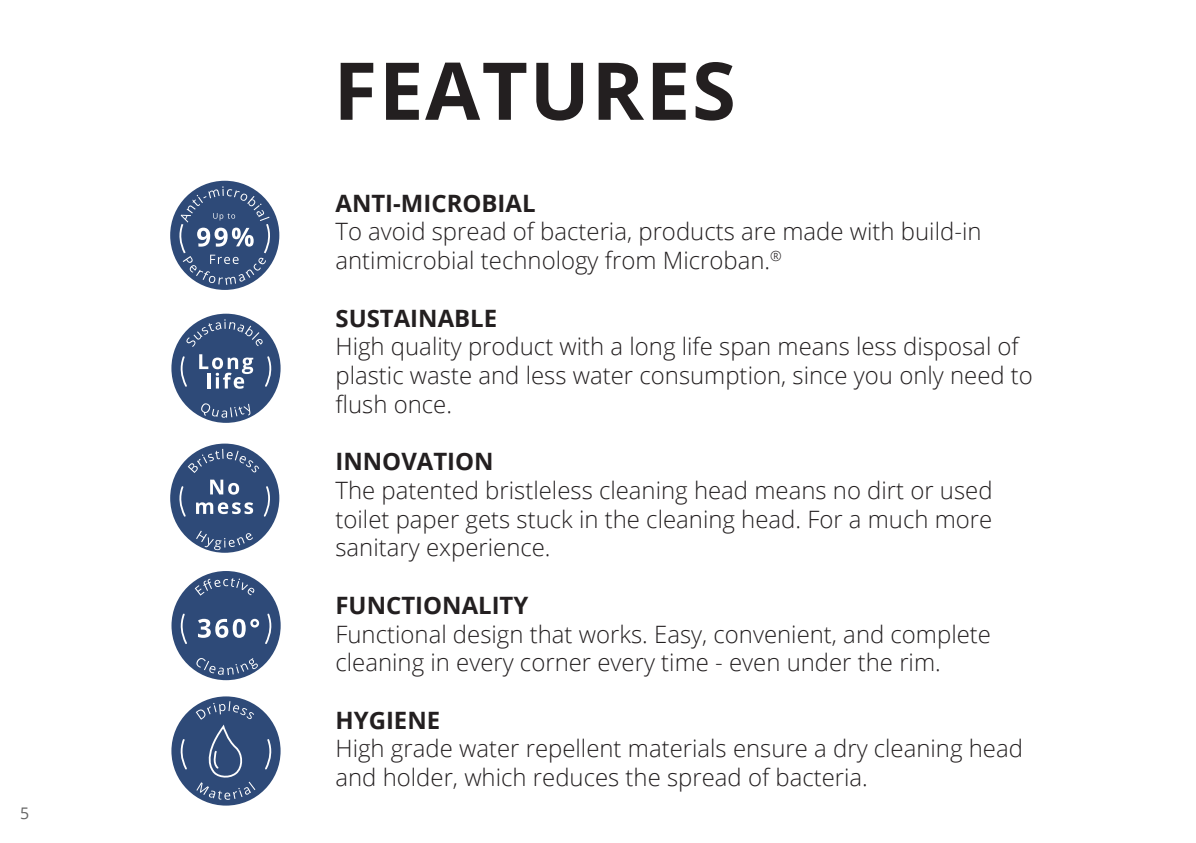
<style>
.page{position:relative;width:1196px;height:843px;background:#fff}
.page>*{position:absolute;margin:0;border:0;box-sizing:border-box;transform-origin:0 0}
.t1{font:700 79.8px "Open Sans";letter-spacing:.02em;color:#231f20}
.t2{font:300 24px/28.6px "Open Sans";color:#231f20}
.t3{font:700 24px "Open Sans";color:#231f20}
.t4{font:16px "Open Sans";color:#646464}
</style>
<div class="page">
<div style="left:171px;top:313px;width:109px;height:109px;background:#2e4a78;border-radius:50%"></div>
<svg style="left:186px;top:319px;width:77px;height:28px"></svg>
<svg style="left:201px;top:403px;width:49px;height:14px"></svg>
<svg style="left:180px;top:354px;width:92px;height:34px"></svg>
<div style="left:170px;top:443px;width:109px;height:109px;background:#2e4a78;border-radius:50%"></div>
<svg style="left:188px;top:448px;width:71px;height:25px"></svg>
<svg style="left:196px;top:530px;width:57px;height:20px"></svg>
<svg style="left:179px;top:479px;width:91px;height:38px"></svg>
<div style="left:171px;top:570px;width:109px;height:110px;background:#2e4a78;border-radius:50%"></div>
<svg style="left:195px;top:578px;width:59px;height:17px"></svg>
<svg style="left:196px;top:658px;width:62px;height:16px"></svg>
<svg style="left:180px;top:613px;width:92px;height:31px"></svg>
<div style="left:170px;top:181px;width:109px;height:109px;background:#2e4a78;border-radius:50%"></div>
<svg style="left:179px;top:186px;width:91px;height:99px"></svg>
<div style="left:171px;top:696px;width:109px;height:109px;background:#2e4a78;border-radius:50%"></div>
<svg style="left:196px;top:701px;width:58px;height:18px"></svg>
<svg style="left:180px;top:726px;width:92px;height:73px"></svg>
<p class="t4" style="left:20px;top:801px;width:11px">5</p>
<p class="t1" style="left:333px;top:34px;width:404px">FEATURES</p>
<p class="t3" style="left:335px;top:186px;width:201px">ANTI-MICROBIAL</p>
<p class="t2" style="left:335px;top:217px;width:647px">To avoid spread of bacteria, products are made with build-in antimicrobial technology from Microban.<sup>®</sup></p>
<p class="t3" style="left:335px;top:301px;width:163px">SUSTAINABLE</p>
<p class="t2" style="left:335px;top:331px;width:698px">High quality product with a long life span means less disposal of plastic waste and less water consumption, since you only need to flush once.</p>
<p class="t3" style="left:335px;top:444px;width:160px">INNOVATION</p>
<p class="t2" style="left:335px;top:475px;width:658px;text-align:justify">The patented bristleless cleaning head means no dirt or used toilet paper gets stuck in the cleaning head. For a much more sanitary experience.</p>
<p class="t3" style="left:335px;top:588px;width:194px">FUNCTIONALITY</p>
<p class="t2" style="left:335px;top:618px;width:657px">Functional design that works. Easy, convenient, and complete cleaning in every corner every time - even under the rim.</p>
<p class="t3" style="left:335px;top:702px;width:106px">HYGIENE</p>
<p class="t2" style="left:335px;top:733px;width:688px">High grade water repellent materials ensure a dry cleaning head and holder, which reduces the spread of bacteria.</p>
</div>
